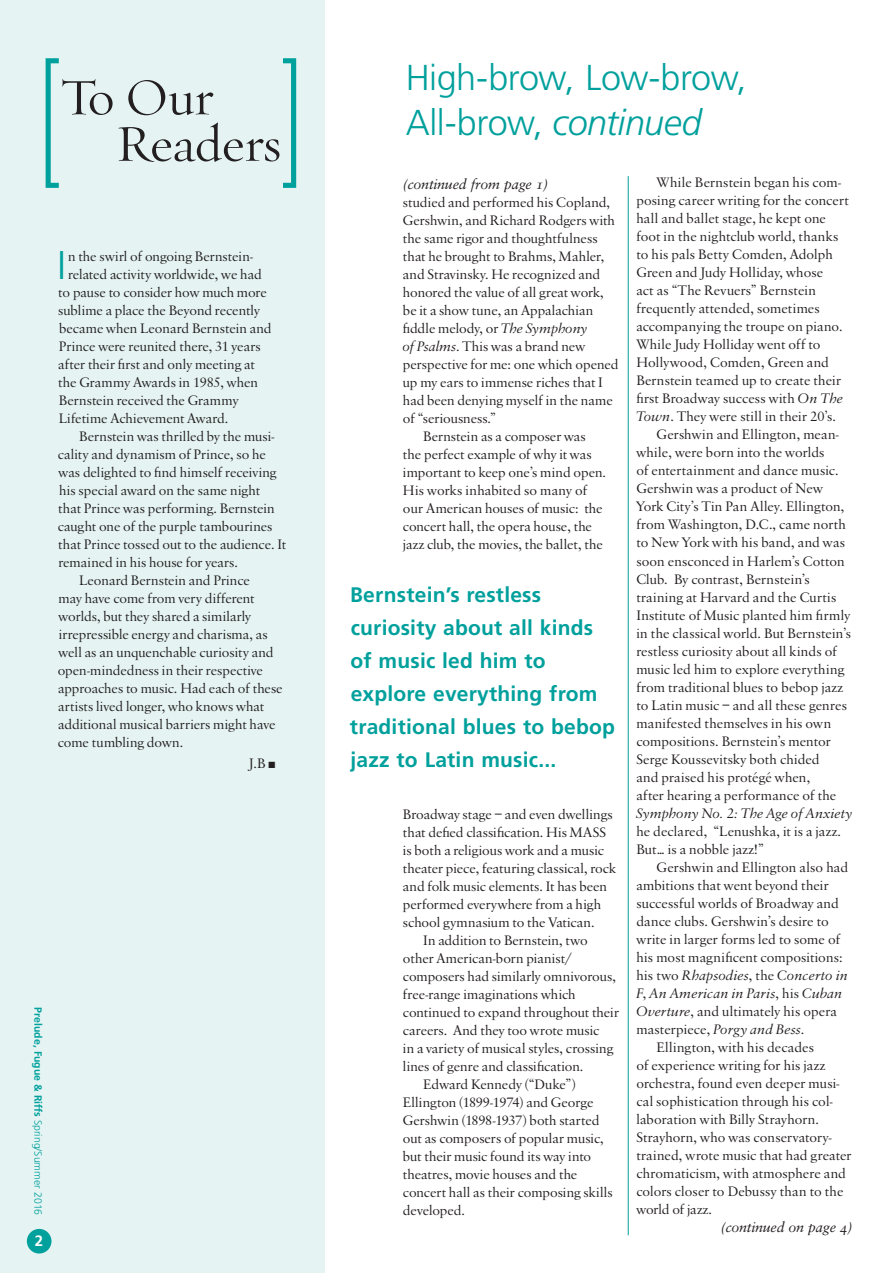
<style>
.page{position:relative;width:896px;height:1273px;background:#fff}
.page>*{position:absolute;margin:0;border:0;box-sizing:border-box;transform-origin:0 0}
.body_1{font:300 40.05px "Frutiger";color:#00a09c}
.headline_2{font:300 36px/45px "Frutiger";letter-spacing:-.015em;color:#00a09c}
.body_1-2{font:700 21px/33px "Frutiger";letter-spacing:.01em;color:#00a09c}
.t1{font:700 15px "Frutiger";color:#fff}
.body_1-3{font:14.25px/18px "Sabon Rmn";letter-spacing:.01em;color:#231f20}
.body_1-4{font:14.25px "Sabon Italic Os F";letter-spacing:-.015em;color:#231f20}
.page_heads{font:700 10.5px "Frutiger";color:#00a09c}
.s1{font-weight:300}
.s2{font-style:italic}
.s3{font-family:"Sabon Itl"}
</style>
<div class="page">
<div style="left:0;top:0;width:325px;height:1272px;background:#e5f4f3"></div>
<hr style="left:628px;top:176px;width:1px;height:1058px;background:#00a09c">
<svg style="left:46px;top:58px;width:250px;height:130px"></svg>
<div style="left:27px;top:1228px;width:24px;height:25px;background:#00a09c;border-radius:50%"></div>
<p class="body_1" style="left:57px;top:242px;width:11px">I</p>
<p class="body_1-3" style="left:68px;top:248px;width:186px">n the swirl of ongoing Bernstein-</p>
<p class="body_1-3" style="left:68px;top:266px;width:195px">related activity worldwide, we had</p>
<p class="body_1-3" style="left:58px;top:284px;width:210px">to pause to consider how much more</p>
<p class="body_1-3" style="left:58px;top:302px;width:203px">sublime a place the Beyond recently</p>
<p class="body_1-3" style="left:59px;top:320px;width:214px">became when Leonard Bernstein and</p>
<p class="body_1-3" style="left:59px;top:338px;width:203px">Prince were reunited there, 31 years</p>
<p class="body_1-3" style="left:58px;top:356px;width:198px">after their first and only meeting at</p>
<p class="body_1-3" style="left:58px;top:374px;width:201px">the Grammy Awards in 1985, when</p>
<p class="body_1-3" style="left:59px;top:392px;width:181px">Bernstein received the Grammy</p>
<p class="body_1-3" style="left:59px;top:410px;width:171px">Lifetime Achievement Award.</p>
<p class="body_1-3" style="left:58px;top:428px;width:230px;text-indent:21px">Bernstein was thrilled by the musi&shy;cality and dynamism of Prince, so he was delighted to find himself receiving his special award on the same night<br>that Prince was performing. Bernstein caught one of the purple tambourines that Prince tossed out to the audience. It remained in his house for years.</p>
<p class="body_1-3" style="left:58px;top:572px;width:226px;text-indent:21px">Leonard Bernstein and Prince<br>may have come from very different worlds, but they shared a similarly irrepressible energy and charisma, as well as an unquenchable curiosity and open-mindedness in their respective approaches to music. Had each of these artists lived longer, who knows what additional musical barriers might have come tumbling down.</p>
<p class="body_1-3" style="left:249px;top:755px;width:28px">J.B ■</p>
<p class="page_heads" style="left:44px;top:1007px;width:209px;rotate:90deg">Prelude, Fugue &amp; Riffs <span class="s1">Spring/Summer 2016</span></p>
<p class="t1" style="left:35px;top:1232px;width:10px">2</p>
<p class="headline_2" style="left:406px;top:55px;width:342px">High-brow, Low-brow,<br>All-brow, <span class="s2">continued</span></p>
<p class="body_1-4" style="left:403px;top:175px;width:147px">(continued from page 1)</p>
<p class="body_1-3" style="left:403px;top:194px;width:217px">studied and performed his Copland,<br>Gershwin, and Richard Rodgers with the same rigor and thoughtfulness that he brought to Brahms, Mahler, and Stravinsky. He recognized and honored the value of all great work, be it a show tune, an Appalachian fiddle melody, or <span class="s3">The Symphony<br>of Psalms</span>. This was a brand new perspective for me: one which opened up my ears to immense riches that I had been denying myself in the name of “seriousness.”</p>
<p class="body_1-3" style="left:403px;top:428px;width:205px;text-indent:20px">Bernstein as a composer was the perfect example of why it was important to keep one’s mind open.<br>His works inhabited so many of our American houses of music: the concert hall, the opera house, the jazz club, the movies, the ballet, the</p>
<p class="body_1-2" style="left:350px;top:578px;width:266px">Bernstein’s restless curiosity about all kinds of music led him to explore everything from traditional blues to bebop jazz to Latin music...</p>
<p class="body_1-3" style="left:403px;top:806px;width:214px">Broadway stage – and even dwellings that defied classification. His MASS is both a religious work and a music theater piece, featuring classical, rock and folk music elements. It has been performed everywhere from a high school gymnasium to the Vatican.</p>
<p class="body_1-3" style="left:403px;top:932px;width:217px;text-indent:20px">In addition to Bernstein, two other American-born pianist/ composers had similarly omnivorous, free-range imaginations which continued to expand throughout their careers. And they too wrote music<br>in a variety of musical styles, crossing lines of genre and classification.</p>
<p class="body_1-3" style="left:403px;top:1076px;width:211px;text-indent:20px">Edward Kennedy (“Duke”)<br>Ellington (1899-1974) and George<br>Gershwin (1898-1937) both started out as composers of popular music, but their music found its way into theatres, movie houses and the concert hall as their composing skills developed.</p>
<p class="body_1-3" style="left:636px;top:175px;width:214px;text-indent:20px">While Bernstein began his com&shy;posing career writing for the concert hall and ballet stage, he kept one foot in the nightclub world, thanks to his pals Betty Comden, Adolph Green and Judy Holliday, whose<br>act as “The Revuers” Bernstein frequently attended, sometimes accompanying the troupe on piano.<br>While Judy Holliday went off to Hollywood, Comden, Green and Bernstein teamed up to create their first Broadway success with <span class="s3">On The Town</span>. They were still in their 20’s.</p>
<p class="body_1-3" style="left:636px;top:427px;width:217px;text-indent:20px">Gershwin and Ellington, mean&shy;while, were born into the worlds<br>of entertainment and dance music.<br>Gershwin was a product of New York City’s Tin Pan Alley. Ellington, from Washington, D.C., came north to New York with his band, and was soon ensconced in Harlem’s Cotton Club. By contrast, Bernstein’s training at Harvard and the Curtis Institute of Music planted him firmly in the classical world. But Bernstein’s restless curiosity about all kinds of music led him to explore everything from traditional blues to bebop jazz to Latin music – and all these genres manifested themselves in his own compositions. Bernstein’s mentor Serge Koussevitsky both chided<br>and praised his protégé when,<br>after hearing a performance of the <span class="s3">Symphony No. 2: The Age of Anxiety </span>he declared, “Lenushka, it is a jazz.<br>But… is a nobble jazz!”</p>
<p class="body_1-3" style="left:636px;top:859px;width:213px;text-indent:20px">Gershwin and Ellington also had ambitions that went beyond their successful worlds of Broadway and dance clubs. Gershwin’s desire to write in larger forms led to some of his most magnificent compositions: his two <span class="s3">Rhapsodies</span>, the <span class="s3">Concerto in F</span>, <span class="s3">An American in Paris</span>, his <span class="s3">Cuban Overture</span>, and ultimately his opera masterpiece, <span class="s3">Porgy and Bess</span>.</p>
<p class="body_1-3" style="left:636px;top:1039px;width:217px;text-indent:20px">Ellington, with his decades<br>of experience writing for his jazz orchestra, found even deeper musi&shy;cal sophistication through his col&shy;laboration with Billy Strayhorn.<br>Strayhorn, who was conservatory&shy;trained, wrote music that had greater chromaticism, with atmosphere and colors closer to Debussy than to the world of jazz.</p>
<p class="body_1-4" style="left:721px;top:1218px;width:133px">(continued on page 4)</p>
</div>
